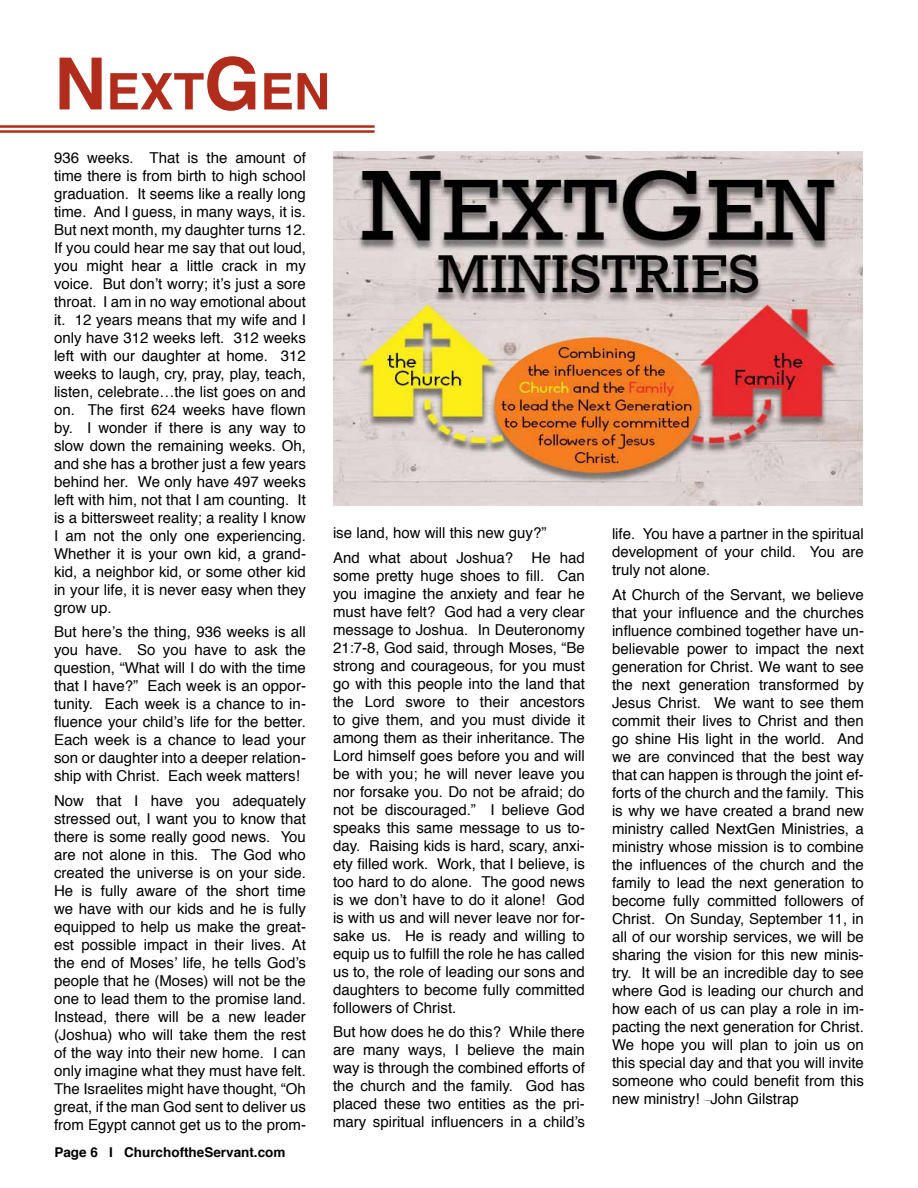
<style>
.page{position:relative;width:918px;height:1188px;background:#fff}
.page>*{position:absolute;margin:0;border:0;box-sizing:border-box;transform-origin:0 0}
.t1{font:700 50.4px "Helvetica";color:#b22c1b}
.t2{font:15px/18px "Helvetica";color:#000;text-align:justify}
.t3{font:700 13.5px "Helvetica";color:#000}
.s1{font-size:72px}
.s2{font-family:"A Charming Font Outline"}
</style>
<div class="page">
<hr style="left:0;top:130px;width:375px;height:3px;background:#b22c1b">
<hr style="left:0;top:125px;width:375px;height:3px;background:#b22c1b">
<img style="left:333px;top:152px;width:529px;height:353px">
<h1 class="t1" style="left:54px;top:51px;width:278px"><span class="s1">N</span> EXT<span class="s1">G</span> EN</h1>
<p class="t2" style="left:54px;top:149px;width:254px">936 weeks. That is the amount of time there is from birth to high school graduation. It seems like a really long time. And I guess, in many ways, it is.<br>But next month, my daughter turns 12.<br>If you could hear me say that out loud, you might hear a little crack in my voice. But don’t worry; it’s just a sore throat. I am in no way emotional about it. 12 years means that my wife and I only have 312 weeks left. 312 weeks left with our daughter at home. 312 weeks to laugh, cry, pray, play, teach, listen, celebrate…the list goes on and on. The first 624 weeks have flown by. I wonder if there is any way to slow down the remaining weeks. Oh, and she has a brother just a few years behind her. We only have 497 weeks left with him, not that I am counting. It is a bittersweet reality; a reality I know I am not the only one experiencing.<br>Whether it is your own kid, a grand&shy;kid, a neighbor kid, or some other kid in your life, it is never easy when they grow up.</p>
<p class="t2" style="left:54px;top:624px;width:254px">But here’s the thing, 936 weeks is all you have. So you have to ask the question, “What will I do with the time that I have?” Each week is an oppor&shy;tunity. Each week is a chance to in&shy;fluence your child’s life for the better.<br>Each week is a chance to lead your son or daughter into a deeper relation&shy;ship with Christ. Each week matters!</p>
<p class="t2" style="left:54px;top:792px;width:254px">Now that I have you adequately stressed out, I want you to know that there is some really good news. You are not alone in this. The God who created the universe is on your side.<br>He is fully aware of the short time we have with our kids and he is fully equipped to help us make the great&shy;est possible impact in their lives. At the end of Moses’ life, he tells God’s people that he (Moses) will not be the one to lead them to the promise land.<br>Instead, there will be a new leader (Joshua) who will take them the rest of the way into their new home. I can only imagine what they must have felt.<br>The Israelites might have thought, “Oh great, if the man God sent to deliver us from Egypt cannot get us to the prom-</p>
<p class="t3" style="left:54px;top:1142px;width:233px">Page 6 I ChurchoftheServant.com</p>
<p class="t2" style="left:333px;top:521px;width:253px;line-height:24.8px">ise land, how will this new guy?”<br>And what about Joshua? He had</p>
<p class="t2" style="left:333px;top:567px;width:254px">some pretty huge shoes to fill. Can you imagine the anxiety and fear he must have felt? God had a very clear message to Joshua. In Deuteronomy 21:7-8, God said, through Moses, “Be strong and courageous, for you must go with this people into the land that the Lord swore to their ancestors to give them, and you must divide it among them as their inheritance. The Lord himself goes before you and will be with you; he will never leave you nor forsake you. Do not be afraid; do not be discouraged.” I believe God speaks this same message to us to&shy;day. Raising kids is hard, scary, anxi&shy;ety filled work. Work, that I believe, is too hard to do alone. The good news is we don’t have to do it alone! God is with us and will never leave nor for&shy;sake us. He is ready and willing to equip us to fulfill the role he has called us to, the role of leading our sons and daughters to become fully committed followers of Christ.</p>
<p class="t2" style="left:333px;top:1023px;width:254px">But how does he do this? While there are many ways, I believe the main way is through the combined efforts of the church and the family. God has placed these two entities as the pri&shy;mary spiritual influencers in a child’s</p>
<p class="t2" style="left:612px;top:525px;width:253px">life. You have a partner in the spiritual development of your child. You are truly not alone.</p>
<p class="t2" style="left:612px;top:586px;width:254px">At Church of the Servant, we believe that your influence and the churches influence combined together have un&shy;believable power to impact the next generation for Christ. We want to see the next generation transformed by Jesus Christ. We want to see them commit their lives to Christ and then go shine His light in the world. And we are convinced that the best way that can happen is through the joint ef&shy;forts of the church and the family. This is why we have created a brand new ministry called NextGen Ministries, a ministry whose mission is to combine the influences of the church and the family to lead the next generation to become fully committed followers of Christ. On Sunday, September 11, in all of our worship services, we will be sharing the vision for this new minis&shy;try. It will be an incredible day to see where God is leading our church and how each of us can play a role in im&shy;pacting the next generation for Christ.<br>We hope you will plan to join us on this special day and that you will invite someone who could benefit from this new ministry! <span class="s2">—</span>John Gilstrap</p>
</div>
